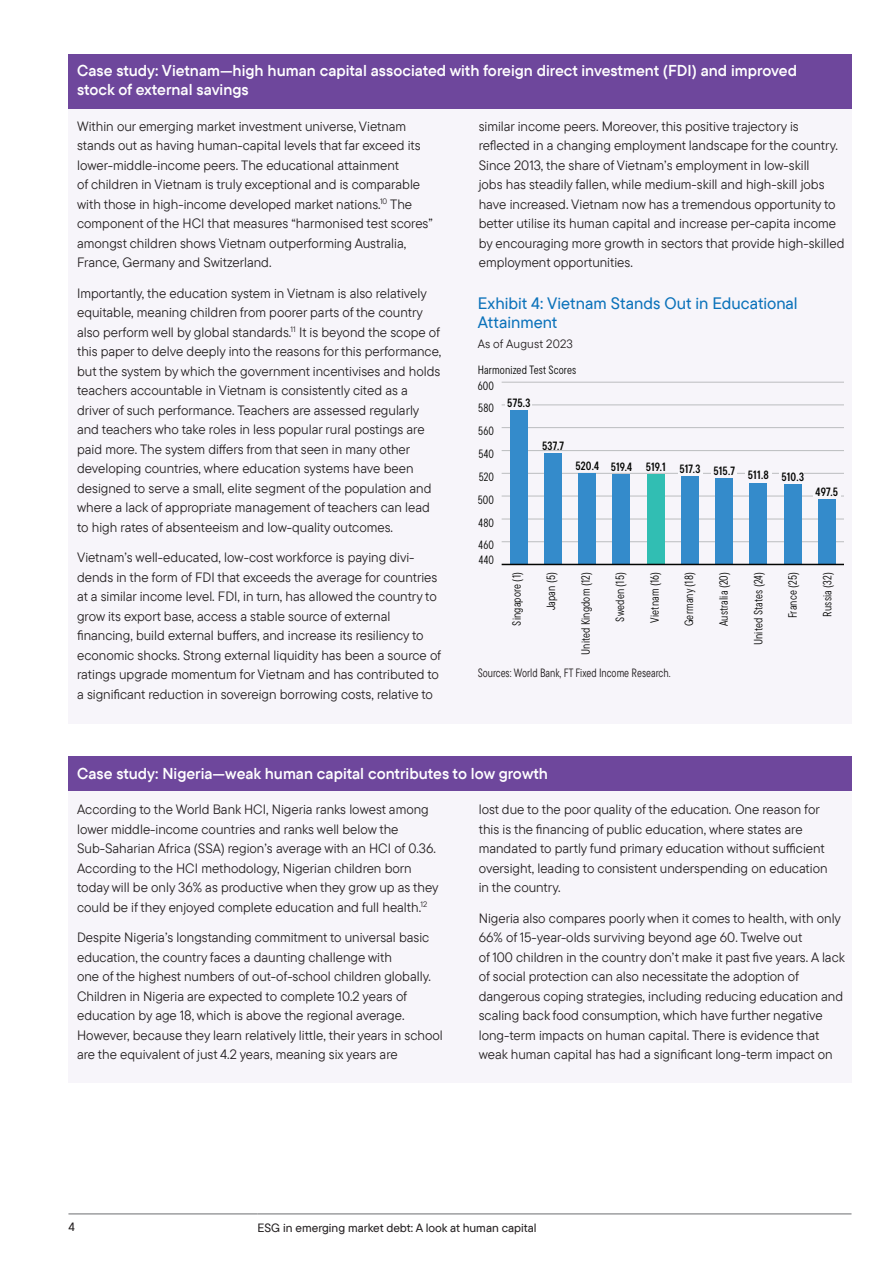
<style>
.page{position:relative;width:893px;height:1263px;background:#fff}
.page>*{position:absolute;margin:0;border:0;box-sizing:border-box;transform-origin:0 0}
.Chart_Takeaway_Title{font:500 16.5px/19.5px "TT Commons Pro";color:#0b72ba}
.Call_out_box_header{font:15.75px/19.5px "TT Commons Pro Db";color:#fff}
.Call_out_box_copy{font:13.5px/19.5px "TT Commons Pro";color:#231f20}
.t1{font:12px "TT Commons Pro Cond";letter-spacing:.015em;color:#040503}
.t2{font:12px "TT Commons Pro Cond Db";letter-spacing:.015em;color:#040503}
.t3{font:500 12px "TT Commons Pro";color:#231f20}
.Source{font:12px "TT Commons Pro Cond";color:#231f20}
.Chart_date{font:12px "TT Commons Pro";letter-spacing:.015em;color:#231f20}
</style>
<div class="page">
<hr style="left:68px;top:1214px;width:189px;height:1px;background:#6c6d70">
<hr style="left:257px;top:1214px;width:594px;height:1px;background:#6c6d70">
<div style="left:68px;top:108px;width:783px;height:616px;background:#f7f5fa"></div>
<div style="left:68px;top:54px;width:783px;height:54px;background:#6e479c"></div>
<hr style="left:502px;top:382px;width:342px;height:1px;background:#bbbdbf">
<hr style="left:502px;top:404px;width:342px;height:1px;background:#bbbdbf">
<hr style="left:502px;top:427px;width:342px;height:1px;background:#bbbdbf">
<hr style="left:502px;top:450px;width:342px;height:1px;background:#bbbdbf">
<hr style="left:502px;top:473px;width:342px;height:1px;background:#bbbdbf">
<hr style="left:502px;top:496px;width:342px;height:1px;background:#bbbdbf">
<hr style="left:502px;top:519px;width:342px;height:1px;background:#bbbdbf">
<hr style="left:502px;top:541px;width:342px;height:1px;background:#bbbdbf">
<div style="left:647px;top:474px;width:17px;height:90px;background:#31beb3"></div>
<div style="left:818px;top:499px;width:17px;height:65px;background:#348bcb"></div>
<div style="left:784px;top:484px;width:17px;height:80px;background:#348bcb"></div>
<div style="left:750px;top:483px;width:17px;height:81px;background:#348bcb"></div>
<div style="left:716px;top:478px;width:17px;height:86px;background:#348bcb"></div>
<div style="left:681px;top:476px;width:17px;height:88px;background:#348bcb"></div>
<div style="left:613px;top:474px;width:17px;height:90px;background:#348bcb"></div>
<div style="left:579px;top:473px;width:17px;height:91px;background:#348bcb"></div>
<div style="left:544px;top:453px;width:17px;height:111px;background:#348bcb"></div>
<div style="left:510px;top:410px;width:17px;height:154px;background:#348bcb"></div>
<hr style="left:502px;top:564px;width:342px;height:1px;background:#040503">
<div style="left:505px;top:402px;width:26px;height:5px;background:#f8f7fb"></div>
<div style="left:678px;top:470px;width:25px;height:5px;background:#f8f7fb"></div>
<div style="left:711px;top:470px;width:25px;height:5px;background:#f8f7fb"></div>
<div style="left:745px;top:470px;width:26px;height:5px;background:#f8f7fb"></div>
<div style="left:780px;top:470px;width:24px;height:5px;background:#f8f7fb"></div>
<div style="left:813px;top:492px;width:27px;height:5px;background:#f8f7fb"></div>
<div style="left:68px;top:791px;width:783px;height:292px;background:#f7f5fa"></div>
<div style="left:68px;top:757px;width:783px;height:34px;background:#6e479c"></div>
<p class="Call_out_box_header" style="left:77px;top:61px;width:722px">Case study: Vietnam—high human capital associated with foreign direct investment (FDI) and improved stock of external savings</p>
<p class="Call_out_box_copy" style="left:77px;top:116px;width:357px">Within our emerging market investment universe, Vietnam stands out as having human-capital levels that far exceed its lower-middle-income peers. The educational attainment<br>of children in Vietnam is truly exceptional and is comparable with those in high-income developed market nations.<sup>10</sup> The component of the HCI that measures “harmonised test scores” amongst children shows Vietnam outperforming Australia, France, Germany and Switzerland.</p>
<p class="Call_out_box_copy" style="left:77px;top:283px;width:366px">Importantly, the education system in Vietnam is also relatively equitable, meaning children from poorer parts of the country also perform well by global standards.<sup>11</sup> It is beyond the scope of this paper to delve deeply into the reasons for this performance, but the system by which the government incentivises and holds teachers accountable in Vietnam is consistently cited as a driver of such performance. Teachers are assessed regularly and teachers who take roles in less popular rural postings are paid more. The system differs from that seen in many other developing countries, where education systems have been designed to serve a small, elite segment of the population and where a lack of appropriate management of teachers can lead to high rates of absenteeism and low-quality outcomes.</p>
<p class="Call_out_box_copy" style="left:77px;top:548px;width:366px">Vietnam’s well-educated, low-cost workforce is paying divi&shy;dends in the form of FDI that exceeds the average for countries at a similar income level. FDI, in turn, has allowed the country to grow its export base, access a stable source of external financing, build external buffers, and increase its resiliency to economic shocks. Strong external liquidity has been a source of ratings upgrade momentum for Vietnam and has contributed to a significant reduction in sovereign borrowing costs, relative to</p>
<p class="Call_out_box_copy" style="left:479px;top:116px;width:367px">similar income peers. Moreover, this positive trajectory is reflected in a changing employment landscape for the country.<br>Since 2013, the share of Vietnam’s employment in low-skill<br>jobs has steadily fallen, while medium-skill and high-skill jobs have increased. Vietnam now has a tremendous opportunity to better utilise its human capital and increase per-capita income by encouraging more growth in sectors that provide high-skilled employment opportunities.</p>
<p class="Chart_Takeaway_Title" style="left:478px;top:293px;width:322px">Exhibit 4: Vietnam Stands Out in Educational<br>Attainment</p>
<p class="Chart_date" style="left:478px;top:335px;width:97px">As of August 2023</p>
<p class="t1" style="left:478px;top:361px;width:100px">Harmonized Test Scores</p>
<p class="t1" style="left:478px;top:377px;width:18px">600</p>
<p class="t1" style="left:478px;top:400px;width:17px">580</p>
<p class="t1" style="left:478px;top:423px;width:17px">560</p>
<p class="t1" style="left:478px;top:445px;width:17px">540</p>
<p class="t1" style="left:479px;top:468px;width:17px">520</p>
<p class="t1" style="left:478px;top:491px;width:18px">500</p>
<p class="t1" style="left:478px;top:514px;width:17px">480</p>
<p class="t1" style="left:478px;top:537px;width:17px">460</p>
<p class="t1" style="left:479px;top:552px;width:17px">440</p>
<p class="t2" style="left:507px;top:394px;width:25px">575.3</p>
<p class="t2" style="left:542px;top:437px;width:23px">537.7</p>
<p class="t2" style="left:575px;top:457px;width:59px">520.4 519.4</p>
<p class="t2" style="left:679px;top:464px;width:126px">517.3 515.7 511.8 510.3</p>
<p class="t2" style="left:646px;top:458px;width:21px">519.1</p>
<p class="t2" style="left:816px;top:483px;width:24px">497.5</p>
<p class="t1" style="left:508px;top:625px;width:55px;rotate:-90deg">Singapore (1)</p>
<p class="t1" style="left:543px;top:610px;width:40px;rotate:-90deg">Japan (5)</p>
<p class="t1" style="left:577px;top:655px;width:84px;rotate:-90deg">United Kingdom (12)</p>
<p class="t1" style="left:612px;top:622px;width:51px;rotate:-90deg">Sweden (15)</p>
<p class="t1" style="left:646px;top:623px;width:52px;rotate:-90deg">Vietnam (16)</p>
<p class="t1" style="left:681px;top:626px;width:56px;rotate:-90deg">Germany (18)</p>
<p class="t1" style="left:715px;top:626px;width:56px;rotate:-90deg">Australia (20)</p>
<p class="t1" style="left:750px;top:645px;width:74px;rotate:-90deg">United States (24)</p>
<p class="t1" style="left:784px;top:618px;width:48px;rotate:-90deg">France (25)</p>
<p class="t1" style="left:819px;top:616px;width:46px;rotate:-90deg">Russia (32)</p>
<p class="Source" style="left:478px;top:664px;width:194px">Sources: World Bank, FT Fixed Income Research.</p>
<p class="Call_out_box_header" style="left:77px;top:763px;width:472px">Case study: Nigeria—weak human capital contributes to low growth</p>
<p class="Call_out_box_copy" style="left:77px;top:800px;width:363px">According to the World Bank HCI, Nigeria ranks lowest among lower middle-income countries and ranks well below the Sub-Saharian Africa (SSA) region’s average with an HCI of 0.36.<br>According to the HCI methodology, Nigerian children born today will be only 36% as productive when they grow up as they could be if they enjoyed complete education and full health.<sup>12</sup></p>
<p class="Call_out_box_copy" style="left:77px;top:927px;width:367px">Despite Nigeria’s longstanding commitment to universal basic education, the country faces a daunting challenge with<br>one of the highest numbers of out-of-school children globally.<br>Children in Nigeria are expected to complete 10.2 years of education by age 18, which is above the regional average.<br>However, because they learn relatively little, their years in school are the equivalent of just 4.2 years, meaning six years are</p>
<p class="Call_out_box_copy" style="left:479px;top:800px;width:350px">lost due to the poor quality of the education. One reason for this is the financing of public education, where states are mandated to partly fund primary education without sufficient oversight, leading to consistent underspending on education in the country.</p>
<p class="Call_out_box_copy" style="left:479px;top:908px;width:368px">Nigeria also compares poorly when it comes to health, with only 66% of 15-year-olds surviving beyond age 60. Twelve out<br>of 100 children in the country don’t make it past five years. A lack of social protection can also necessitate the adoption of dangerous coping strategies, including reducing education and scaling back food consumption, which have further negative long-term impacts on human capital. There is evidence that weak human capital has had a significant long-term impact on</p>
<p class="t3" style="left:68px;top:1218px;width:8px">4</p>
<p class="t3" style="left:257px;top:1219px;width:281px">ESG in emerging market debt: A look at human capital</p>
</div>
